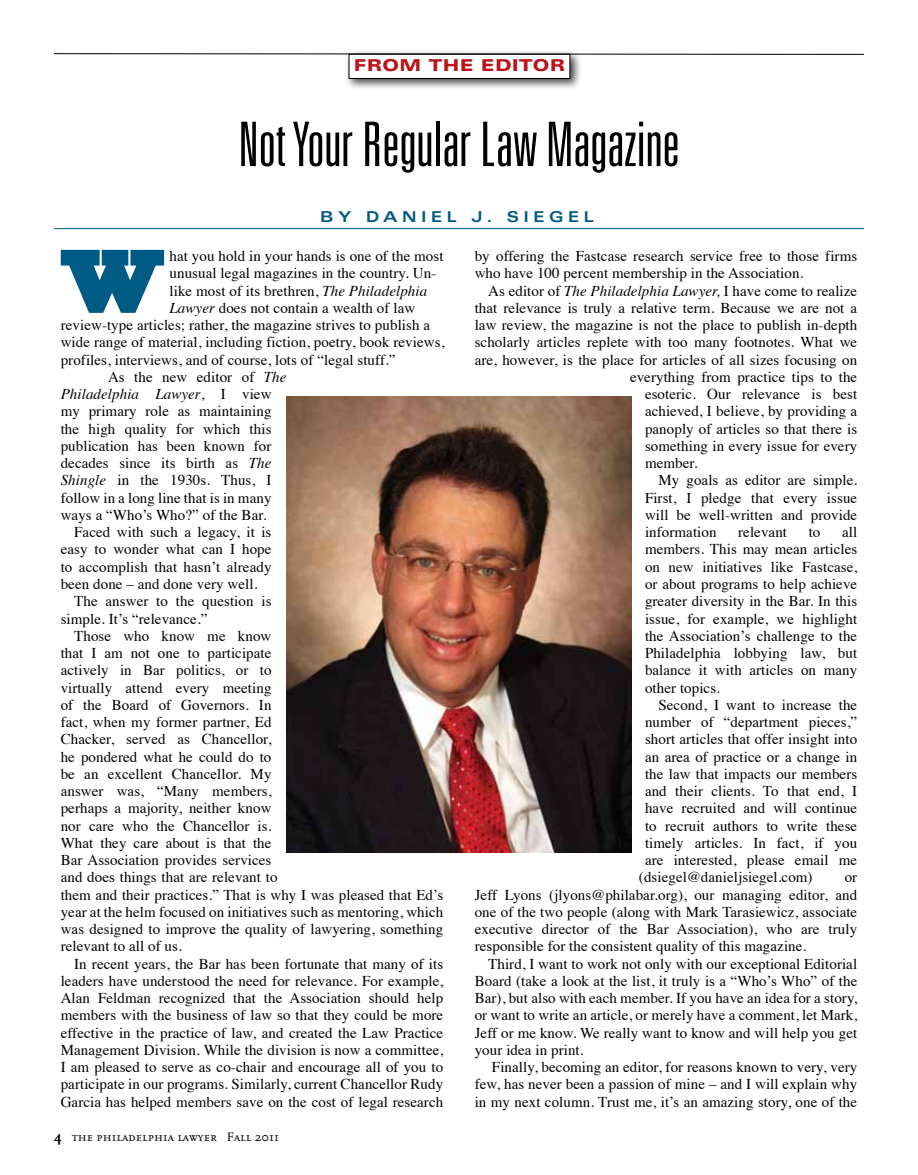
<style>
.page{position:relative;width:918px;height:1175px;background:#fff}
.page>*{position:absolute;margin:0;border:0;box-sizing:border-box;transform-origin:0 0}
.t1{font:900 84px "Egiziano Classic Antique";color:#005b84}
.t2{font:300 ultra-condensed 61.5px "Univers LT Std";color:#000}
.t3{font:900 expanded 16.35px "Univers LT Std";letter-spacing:.02em;color:#ba141a;scale:1.05 1}
.t4{font:15px/17.2px "Times";letter-spacing:.005em;color:#000;text-align:justify}
.t5{font:italic 15px "Times";letter-spacing:.005em;color:#000}
.t6{font:700 expanded 15px "Univers LT Std";letter-spacing:.3em;color:#005b84}
.t7{font:12.75px "Scala Caps";letter-spacing:.005em;color:#000}
.s1{font-style:italic}
.s2{font-style:normal}
.s3{font-family:"Scala";font-weight:700;font-size:15px}
</style>
<div class="page">
<div style="left:344px;top:50px;width:238px;height:41px;background:#000;opacity:.75"></div>
<hr style="left:54px;top:228px;width:810px;height:1px;background:#005b84">
<svg style="left:54px;top:53px;width:810px;height:26px"></svg>
<img style="left:287px;top:397px;width:344px;height:455px">
<p class="t3" style="left:354px;top:56px;width:203px">FROM THE EDITOR</p>
<h2 class="t2" style="left:238px;top:112px;width:443px">Not Your Regular Law Magazine</h2>
<p class="t6" style="left:320px;top:208px;width:79px">BY DANIEL</p>
<p class="t6" style="left:471px;top:208px;width:110px">J. SIE GEL</p>
<h1 class="t1" style="left:61px;top:245px;width:107px">W</h1>
<p class="t4" style="left:170px;top:246px;width:276px">hat you hold in your hands is one of the most</p>
<p class="t4" style="left:170px;top:263px;width:268px">unusual legal magazines in the country. Un-</p>
<p class="t4" style="left:170px;top:281px;width:259px">like most of its brethren, <span class="s1">The Philadelphia</span></p>
<p class="t4" style="left:170px;top:298px;width:247px"><span class="s1">Lawyer</span> does not contain a wealth of law</p>
<p class="t4" style="left:61px;top:315px;width:371px">review-type articles; rather, the magazine strives to publish a</p>
<p class="t4" style="left:61px;top:332px;width:385px">wide range of material, including fiction, poetry, book reviews,</p>
<p class="t4" style="left:61px;top:350px;width:336px">profiles, interviews, and of course, lots of “legal stuff.”</p>
<p class="t4" style="left:108px;top:367px;width:180px">As the new editor of <span class="s1">The</span></p>
<p class="t5" style="left:61px;top:381px;width:212px">Philadelphia Lawyer<span class="s2">, I view</span></p>
<p class="t4" style="left:61px;top:401px;width:212px">my primary role as maintaining</p>
<p class="t4" style="left:61px;top:419px;width:212px">the high quality for which this</p>
<p class="t4" style="left:61px;top:436px;width:212px">publication has been known for</p>
<p class="t4" style="left:61px;top:453px;width:212px">decades since its birth as <span class="s1">The</span></p>
<p class="t4" style="left:61px;top:470px;width:212px"><span class="s1">Shingle</span> in the 1930s. Thus, I</p>
<p class="t4" style="left:61px;top:488px;width:212px">follow in a long line that is in many</p>
<p class="t4" style="left:61px;top:505px;width:207px">ways a “Who’s Who?” of the Bar.</p>
<p class="t4" style="left:74px;top:522px;width:199px">Faced with such a legacy, it is</p>
<p class="t4" style="left:61px;top:539px;width:212px">easy to wonder what can I hope</p>
<p class="t4" style="left:61px;top:557px;width:212px">to accomplish that hasn’t already</p>
<p class="t4" style="left:61px;top:574px;width:198px">been done – and done very well.</p>
<p class="t4" style="left:74px;top:591px;width:199px">The answer to the question is</p>
<p class="t4" style="left:61px;top:608px;width:148px">simple. It’s “relevance.”</p>
<p class="t4" style="left:74px;top:626px;width:199px">Those who know me know</p>
<p class="t4" style="left:61px;top:643px;width:212px">that I am not one to participate</p>
<p class="t4" style="left:61px;top:660px;width:212px">actively in Bar politics, or to</p>
<p class="t4" style="left:61px;top:677px;width:212px">virtually attend every meeting</p>
<p class="t4" style="left:61px;top:695px;width:212px">of the Board of Governors. In</p>
<p class="t4" style="left:61px;top:712px;width:212px">fact, when my former partner, Ed</p>
<p class="t4" style="left:61px;top:729px;width:212px">Chacker, served as Chancellor,</p>
<p class="t4" style="left:61px;top:746px;width:212px">he pondered what he could do to</p>
<p class="t4" style="left:61px;top:764px;width:212px">be an excellent Chancellor. My</p>
<p class="t4" style="left:61px;top:781px;width:212px">answer was, “Many members,</p>
<p class="t4" style="left:61px;top:798px;width:212px">perhaps a majority, neither know</p>
<p class="t4" style="left:61px;top:815px;width:212px">nor care who the Chancellor is.</p>
<p class="t4" style="left:61px;top:833px;width:212px">What they care about is that the</p>
<p class="t4" style="left:61px;top:850px;width:212px">Bar Association provides services</p>
<p class="t4" style="left:61px;top:867px;width:218px">and does things that are relevant to</p>
<p class="t4" style="left:61px;top:884px;width:384px">them and their practices.” That is why I was pleased that Ed’s</p>
<p class="t4" style="left:61px;top:902px;width:384px">year at the helm focused on initiatives such as mentoring, which</p>
<p class="t4" style="left:61px;top:919px;width:384px">was designed to improve the quality of lawyering, something</p>
<p class="t4" style="left:61px;top:936px;width:123px">relevant to all of us.</p>
<p class="t4" style="left:74px;top:953px;width:371px">In recent years, the Bar has been fortunate that many of its</p>
<p class="t4" style="left:61px;top:971px;width:384px">leaders have understood the need for relevance. For example,</p>
<p class="t4" style="left:61px;top:988px;width:384px">Alan Feldman recognized that the Association should help</p>
<p class="t4" style="left:61px;top:1005px;width:384px">members with the business of law so that they could be more</p>
<p class="t4" style="left:61px;top:1022px;width:384px">effective in the practice of law, and created the Law Practice</p>
<p class="t4" style="left:61px;top:1040px;width:384px">Management Division. While the division is now a committee,</p>
<p class="t4" style="left:61px;top:1057px;width:384px">I am pleased to serve as co-chair and encourage all of you to</p>
<p class="t4" style="left:61px;top:1074px;width:384px">participate in our programs. Similarly, current Chancellor Rudy</p>
<p class="t4" style="left:61px;top:1091px;width:384px">Garcia has helped members save on the cost of legal research</p>
<p class="t7" style="left:54px;top:1130px;width:227px"><span class="s3">4</span> the philadelphia lawyer Fall 2011</p>
<p class="t4" style="left:475px;top:246px;width:384px">by offering the Fastcase research service free to those firms who have 100 percent membership in the Association.</p>
<p class="t4" style="left:488px;top:281px;width:370px">As editor of <span class="s1">The Philadelphia Lawyer,</span> I have come to realize</p>
<p class="t4" style="left:475px;top:298px;width:384px">that relevance is truly a relative term. Because we are not a</p>
<p class="t4" style="left:475px;top:315px;width:384px">law review, the magazine is not the place to publish in-depth</p>
<p class="t4" style="left:475px;top:332px;width:384px">scholarly articles replete with too many footnotes. What we</p>
<p class="t4" style="left:475px;top:350px;width:384px">are, however, is the place for articles of all sizes focusing on</p>
<p class="t4" style="left:630px;top:367px;width:229px">everything from practice tips to the</p>
<p class="t4" style="left:645px;top:384px;width:214px">esoteric. Our relevance is best</p>
<p class="t4" style="left:645px;top:401px;width:214px">achieved, I believe, by providing a</p>
<p class="t4" style="left:645px;top:419px;width:214px">panoply of articles so that there is</p>
<p class="t4" style="left:645px;top:436px;width:214px">something in every issue for every</p>
<p class="t4" style="left:645px;top:453px;width:54px">member.</p>
<p class="t4" style="left:658px;top:470px;width:200px">My goals as editor are simple.</p>
<p class="t4" style="left:645px;top:488px;width:214px">First, I pledge that every issue</p>
<p class="t4" style="left:645px;top:505px;width:214px">will be well-written and provide</p>
<p class="t4" style="left:645px;top:522px;width:73px">information</p>
<p class="t4" style="left:738px;top:522px;width:50px">relevant</p>
<p class="t4" style="left:809px;top:522px;width:13px">to</p>
<p class="t4" style="left:645px;top:522px;width:214px;text-indent:197px">all members. This may mean articles on new initiatives like Fastcase, or about programs to help achieve greater diversity in the Bar. In this issue, for example, we highlight the Association’s challenge to the Philadelphia lobbying law, but balance it with articles on many other topics.</p>
<p class="t4" style="left:658px;top:695px;width:200px">Second, I want to increase the</p>
<p class="t4" style="left:645px;top:712px;width:214px">number of “department pieces,”</p>
<p class="t4" style="left:645px;top:729px;width:214px">short articles that offer insight into</p>
<p class="t4" style="left:645px;top:746px;width:214px">an area of practice or a change in</p>
<p class="t4" style="left:645px;top:764px;width:214px">the law that impacts our members</p>
<p class="t4" style="left:645px;top:781px;width:214px">and their clients. To that end, I</p>
<p class="t4" style="left:645px;top:798px;width:214px">have recruited and will continue</p>
<p class="t4" style="left:645px;top:815px;width:214px">to recruit authors to write these</p>
<p class="t4" style="left:645px;top:833px;width:214px">timely articles. In fact, if you</p>
<p class="t4" style="left:645px;top:850px;width:214px">are interested, please email me</p>
<p class="t4" style="left:639px;top:867px;width:175px">(dsiegel@danieljsiegel.com)</p>
<p class="t4" style="left:475px;top:867px;width:384px;text-indent:370px">or Jeff Lyons (jlyons@philabar.org), our managing editor, and one of the two people (along with Mark Tarasiewicz, associate executive director of the Bar Association), who are truly responsible for the consistent quality of this magazine.</p>
<p class="t4" style="left:475px;top:953px;width:384px;text-indent:14px">Third, I want to work not only with our exceptional Editorial Board (take a look at the list, it truly is a “Who’s Who” of the Bar), but also with each member. If you have an idea for a story, or want to write an article, or merely have a comment, let Mark, Jeff or me know. We really want to know and will help you get your idea in print.</p>
<p class="t4" style="left:475px;top:1057px;width:384px;text-indent:17px">Finally, becoming an editor, for reasons known to very, very few, has never been a passion of mine – and I will explain why in my next column. Trust me, it’s an amazing story, one of the</p>
</div>
